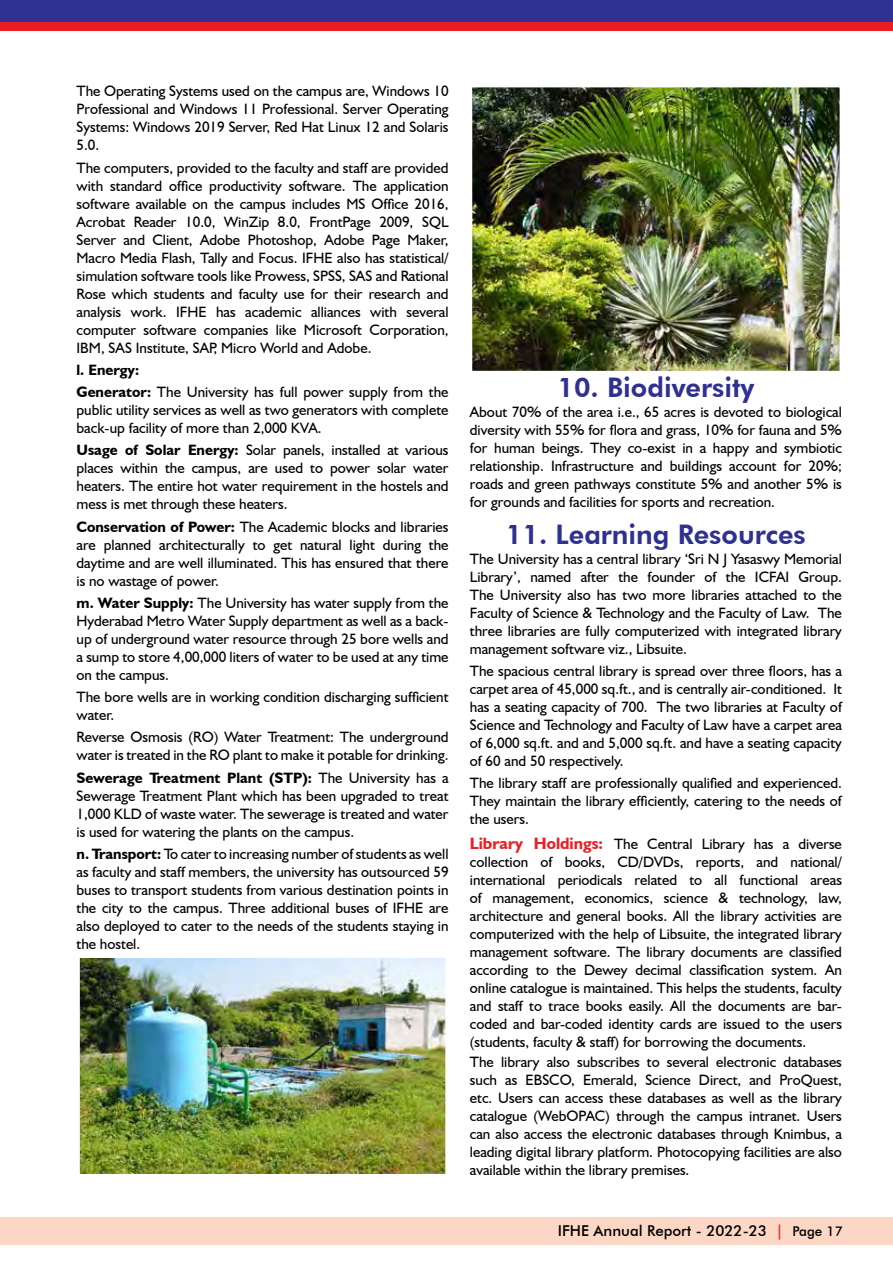
<style>
.page{position:relative;width:893px;height:1263px;background:#fff}
.page>*{position:absolute;margin:0;border:0;box-sizing:border-box;transform-origin:0 0}
.t1{font:800 27px "Futura BT";color:#2e3092}
.t2{font:15px/18px "Humanist 521 BT";color:#000;text-align:justify}
.t3{font:500 15px "Futura BT";color:#000}
.s1{font-weight:700}
.s2{font-weight:700;font-size:16.5px;color:#ed1d24}
.s3{color:#ed1d24}
.s4{font-size:13.5px}
</style>
<div class="page">
<div style="left:0;top:0;width:893px;height:23px;background:#2e3092"></div>
<div style="left:0;top:23px;width:893px;height:8px;background:#ed1d24"></div>
<img style="left:81px;top:959px;width:364px;height:215px">
<div style="left:77px;top:955px;width:372px;height:223px;border:3px solid #fff"></div>
<img style="left:473px;top:88px;width:366px;height:282px">
<div style="left:470px;top:85px;width:372px;height:288px;border:2px solid #fff"></div>
<div style="left:0;top:1218px;width:893px;height:27px;background:#fdd7c6"></div>
<p class="t2" style="left:77px;top:82px;width:374px">The Operating Systems used on the campus are, Windows 10<br>Professional and Windows 11 Professional. Server Operating Systems: Windows 2019 Server, Red Hat Linux 12 and Solaris 5.0.</p>
<p class="t2" style="left:77px;top:158px;width:374px">The computers, provided to the faculty and staff are provided with standard office productivity software. The application software available on the campus includes MS Office 2016, Acrobat Reader 10.0, WinZip 8.0, FrontPage 2009, SQL Server and Client, Adobe Photoshop, Adobe Page Maker, Macro Media Flash, Tally and Focus. IFHE also has statistical/ simulation software tools like Prowess, SPSS, SAS and Rational Rose which students and faculty use for their research and analysis work. IFHE has academic alliances with several computer software companies like Microsoft Corporation, IBM, SAS Institute, SAP, Micro World and Adobe.</p>
<p class="t2" style="left:77px;top:358px;width:374px;line-height:22.2px"><span class="s1">l. Energy:<br>Generator:</span> The University has full power supply from the</p>
<p class="t2" style="left:77px;top:401px;width:374px">public utility services as well as two generators with complete back-up facility of more than 2,000 KVA.</p>
<p class="t2" style="left:77px;top:441px;width:374px"><span class="s1">Usage of Solar Energy:</span> Solar panels, installed at various places within the campus, are used to power solar water heaters. The entire hot water requirement in the hostels and mess is met through these heaters.</p>
<p class="t2" style="left:77px;top:517px;width:374px"><span class="s1">Conservation of Power:</span> The Academic blocks and libraries are planned architecturally to get natural light during the daytime and are well illuminated. This has ensured that there is no wastage of power.</p>
<p class="t2" style="left:77px;top:593px;width:374px"><span class="s1">m. Water Supply:</span> The University has water supply from the Hyderabad Metro Water Supply department as well as a back&shy;up of underground water resource through 25 bore wells and a sump to store 4,00,000 liters of water to be used at any time on the campus.</p>
<p class="t2" style="left:77px;top:688px;width:374px">The bore wells are in working condition discharging sufficient water.</p>
<p class="t2" style="left:77px;top:728px;width:374px">Reverse Osmosis (RO) Water Treatment: The underground water is treated in the RO plant to make it potable for drinking.</p>
<p class="t2" style="left:77px;top:768px;width:374px"><span class="s1">Sewerage Treatment Plant (STP):</span> The University has a Sewerage Treatment Plant which has been upgraded to treat 1,000 KLD of waste water. The sewerage is treated and water is used for watering the plants on the campus.</p>
<p class="t2" style="left:77px;top:844px;width:374px"><span class="s1">n. Transport:</span> To cater to increasing number of students as well as faculty and staff members, the university has outsourced 59 buses to transport students from various destination points in the city to the campus. Three additional buses of IFHE are also deployed to cater to the needs of the students staying in the hostel.</p>
<h1 class="t1" style="left:557px;top:371px;width:198px">10. Biodiversity</h1>
<p class="t2" style="left:470px;top:403px;width:374px">About 70% of the area i.e., 65 acres is devoted to biological diversity with 55% for flora and grass, 10% for fauna and 5% for human beings. They co-exist in a happy and symbiotic relationship. Infrastructure and buildings account for 20%; roads and green pathways constitute 5% and another 5% is for grounds and facilities for sports and recreation.</p>
<h1 class="t1" style="left:506px;top:518px;width:301px">11. Learning Resources</h1>
<p class="t2" style="left:470px;top:549px;width:374px">The University has a central library ‘Sri N J Yasaswy Memorial Library’, named after the founder of the ICFAI Group.<br>The University also has two more libraries attached to the Faculty of Science &amp; Technology and the Faculty of Law. The three libraries are fully computerized with integrated library management software viz., Libsuite.</p>
<p class="t2" style="left:470px;top:662px;width:374px">The spacious central library is spread over three floors, has a carpet area of 45,000 sq.ft., and is centrally air-conditioned. It has a seating capacity of 700. The two libraries at Faculty of Science and Technology and Faculty of Law have a carpet area of 6,000 sq.ft. and and 5,000 sq.ft. and have a seating capacity of 60 and 50 respectively.</p>
<p class="t2" style="left:470px;top:774px;width:374px">The library staff are professionally qualified and experienced.<br>They maintain the library efficiently, catering to the needs of the users.</p>
<p class="t2" style="left:470px;top:834px;width:374px"><span class="s2">Library Holdings:</span> The Central Library has a diverse collection of books, CD/DVDs, reports, and national/ international periodicals related to all functional areas of management, economics, science &amp; technology, law, architecture and general books. All the library activities are computerized with the help of Libsuite, the integrated library management software. The library documents are classified according to the Dewey decimal classification system. An online catalogue is maintained. This helps the students, faculty and staff to trace books easily. All the documents are bar&shy;coded and bar-coded identity cards are issued to the users (students, faculty &amp; staff) for borrowing the documents.</p>
<p class="t2" style="left:470px;top:1052px;width:374px">The library also subscribes to several electronic databases such as EBSCO, Emerald, Science Direct, and ProQuest, etc. Users can access these databases as well as the library catalogue (WebOPAC) through the campus intranet. Users can also access the electronic databases through Knimbus, a leading digital library platform. Photocopying facilities are also available within the library premises.</p>
<p class="t3" style="left:558px;top:1221px;width:287px">IFHE Annual Report - 2022-23 <span class="s3">|</span> <span class="s4">Page 17</span></p>
</div>
